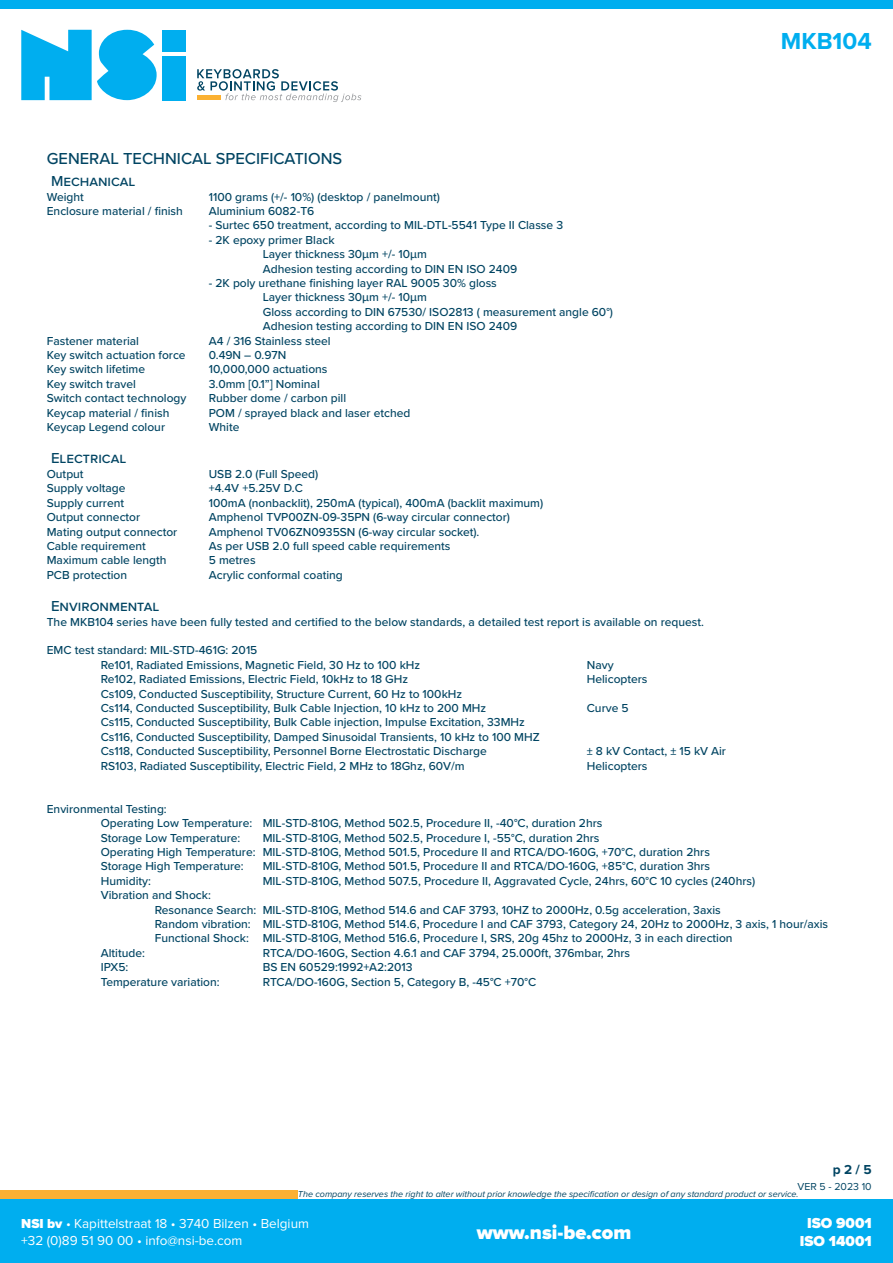
<style>
.page{position:relative;width:893px;height:1263px;background:#fff}
.page>*{position:absolute;margin:0;border:0;box-sizing:border-box;transform-origin:0 0}
.t1{font:700 24px "Proxima Nova";color:#00aeef}
.t2{font:900 19.95px "Proxima Nova";color:#fff}
.Tussentitel{font:500 16.5px "Proxima Nova";color:#004462}
.Tussen_tussen_titel{font:500 15px "Proxima Nova";color:#004462}
.t3{font:900 15px "Proxima Nova";color:#fff}
.t4{font:13.5px/16.2px "Proxima Nova";color:#fff}
.t5{font:700 13.5px "Proxima Nova";color:#004462}
.Opsomming_zonder_bullet{font:500 12px "Proxima Nova";color:#004462}
.t6{font:10.5px "Proxima Nova";color:#004462}
.t7{font:italic 9px "Proxima Nova";color:#004462}
.s1{font-weight:900}
</style>
<div class="page">
<div style="left:0;top:1199px;width:893px;height:64px;background:#00aeef"></div>
<div style="left:0;top:1191px;width:298px;height:8px;background:#fbb033"></div>
<div style="left:0;top:0;width:893px;height:9px;background:#00aeef"></div>
<svg style="left:21px;top:30px;width:136px;height:70px"></svg>
<div style="left:162px;top:30px;width:23px;height:21px;background:#00aeef"></div>
<div style="left:162px;top:56px;width:23px;height:44px;background:#00aeef"></div>
<svg style="left:197px;top:69px;width:164px;height:33px"></svg>
<div style="left:197px;top:95px;width:24px;height:5px;background:#fbb132"></div>
<h1 class="t1" style="left:781px;top:23px;width:92px">MKB104</h1>
<p class="Tussentitel" style="left:47px;top:146px;width:297px">GENERAL TECHNICAL SPECIFICATIONS</p>
<p class="Tussen_tussen_titel" style="left:51px;top:170px;width:86px">Mechanical</p>
<p class="Opsomming_zonder_bullet" style="left:47px;top:188px;width:39px">Weight</p>
<p class="Opsomming_zonder_bullet" style="left:209px;top:188px;width:233px">1100 grams (+/- 10%) (desktop / panelmount)</p>
<p class="Opsomming_zonder_bullet" style="left:47px;top:202px;width:138px">Enclosure material / finish</p>
<p class="Opsomming_zonder_bullet" style="left:209px;top:202px;width:107px">Aluminium 6082-T6</p>
<p class="Opsomming_zonder_bullet" style="left:209px;top:216px;width:356px">- Surtec 650 treatment, according to MIL-DTL-5541 Type II Classe 3</p>
<p class="Opsomming_zonder_bullet" style="left:209px;top:231px;width:127px">- 2K epoxy primer Black</p>
<p class="Opsomming_zonder_bullet" style="left:263px;top:245px;width:166px">Layer thickness 30μm +/- 10μm</p>
<p class="Opsomming_zonder_bullet" style="left:263px;top:260px;width:256px">Adhesion testing according to DIN EN ISO 2409</p>
<p class="Opsomming_zonder_bullet" style="left:209px;top:274px;width:290px">- 2K poly urethane finishing layer RAL 9005 30% gloss</p>
<p class="Opsomming_zonder_bullet" style="left:263px;top:288px;width:166px">Layer thickness 30μm +/- 10μm</p>
<p class="Opsomming_zonder_bullet" style="left:263px;top:303px;width:352px">Gloss according to DIN 67530/ ISO2813 ( measurement angle 60°)</p>
<p class="Opsomming_zonder_bullet" style="left:263px;top:317px;width:256px">Adhesion testing according to DIN EN ISO 2409</p>
<p class="Opsomming_zonder_bullet" style="left:47px;top:332px;width:94px">Fastener material</p>
<p class="Opsomming_zonder_bullet" style="left:209px;top:332px;width:123px">A4 / 316 Stainless steel</p>
<p class="Opsomming_zonder_bullet" style="left:47px;top:346px;width:140px">Key switch actuation force</p>
<p class="Opsomming_zonder_bullet" style="left:209px;top:346px;width:79px">0.49N – 0.97N</p>
<p class="Opsomming_zonder_bullet" style="left:47px;top:360px;width:100px">Key switch lifetime</p>
<p class="Opsomming_zonder_bullet" style="left:209px;top:360px;width:120px">10,000,000 actuations</p>
<p class="Opsomming_zonder_bullet" style="left:47px;top:375px;width:91px">Key switch travel</p>
<p class="Opsomming_zonder_bullet" style="left:209px;top:375px;width:113px">3.0mm [0.1”] Nominal</p>
<p class="Opsomming_zonder_bullet" style="left:47px;top:389px;width:141px">Switch contact technology</p>
<p class="Opsomming_zonder_bullet" style="left:209px;top:389px;width:139px">Rubber dome / carbon pill</p>
<p class="Opsomming_zonder_bullet" style="left:47px;top:404px;width:124px">Keycap material / finish</p>
<p class="Opsomming_zonder_bullet" style="left:209px;top:404px;width:203px">POM / sprayed black and laser etched</p>
<p class="Opsomming_zonder_bullet" style="left:47px;top:418px;width:120px">Keycap Legend colour</p>
<p class="Opsomming_zonder_bullet" style="left:209px;top:418px;width:32px">White</p>
<p class="Tussen_tussen_titel" style="left:51px;top:447px;width:77px">Electrical</p>
<p class="Opsomming_zonder_bullet" style="left:47px;top:465px;width:38px">Output</p>
<p class="Opsomming_zonder_bullet" style="left:209px;top:465px;width:111px">USB 2.0 (Full Speed)</p>
<p class="Opsomming_zonder_bullet" style="left:47px;top:479px;width:80px">Supply voltage</p>
<p class="Opsomming_zonder_bullet" style="left:209px;top:479px;width:96px">+4.4V +5.25V D.C</p>
<p class="Opsomming_zonder_bullet" style="left:47px;top:494px;width:79px">Supply current</p>
<p class="Opsomming_zonder_bullet" style="left:209px;top:494px;width:336px">100mA (nonbacklit), 250mA (typical), 400mA (backlit maximum)</p>
<p class="Opsomming_zonder_bullet" style="left:47px;top:508px;width:95px">Output connector</p>
<p class="Opsomming_zonder_bullet" style="left:209px;top:508px;width:303px">Amphenol TVP00ZN-09-35PN (6-way circular connector)</p>
<p class="Opsomming_zonder_bullet" style="left:47px;top:522px;width:132px">Mating output connector</p>
<p class="Opsomming_zonder_bullet" style="left:209px;top:522px;width:272px">Amphenol TV06ZN0935SN (6-way circular socket).</p>
<p class="Opsomming_zonder_bullet" style="left:47px;top:537px;width:100px">Cable requirement</p>
<p class="Opsomming_zonder_bullet" style="left:209px;top:537px;width:243px">As per USB 2.0 full speed cable requirements</p>
<p class="Opsomming_zonder_bullet" style="left:47px;top:551px;width:121px">Maximum cable length</p>
<p class="Opsomming_zonder_bullet" style="left:209px;top:551px;width:48px">5 metres</p>
<p class="Opsomming_zonder_bullet" style="left:47px;top:566px;width:82px">PCB protection</p>
<p class="Opsomming_zonder_bullet" style="left:209px;top:566px;width:136px">Acrylic conformal coating</p>
<p class="Tussen_tussen_titel" style="left:51px;top:595px;width:110px">Environmental</p>
<p class="Opsomming_zonder_bullet" style="left:47px;top:612px;width:659px">The MKB104 series have been fully tested and certified to the below standards, a detailed test report is available on request.</p>
<p class="Opsomming_zonder_bullet" style="left:47px;top:641px;width:212px">EMC test standard: MIL-STD-461G: 2015</p>
<p class="Opsomming_zonder_bullet" style="left:101px;top:656px;width:321px">Re101, Radiated Emissions, Magnetic Field, 30 Hz to 100 kHz</p>
<p class="Opsomming_zonder_bullet" style="left:587px;top:656px;width:28px">Navy</p>
<p class="Opsomming_zonder_bullet" style="left:101px;top:670px;width:309px">Re102, Radiated Emissions, Electric Field, 10kHz to 18 GHz</p>
<p class="Opsomming_zonder_bullet" style="left:587px;top:670px;width:62px">Helicopters</p>
<p class="Opsomming_zonder_bullet" style="left:101px;top:684px;width:363px">Cs109, Conducted Susceptibility, Structure Current, 60 Hz to 100kHz</p>
<p class="Opsomming_zonder_bullet" style="left:101px;top:699px;width:387px">Cs114, Conducted Susceptibility, Bulk Cable Injection, 10 kHz to 200 MHz</p>
<p class="Opsomming_zonder_bullet" style="left:587px;top:699px;width:43px">Curve 5</p>
<p class="Opsomming_zonder_bullet" style="left:101px;top:713px;width:426px">Cs115, Conducted Susceptibility, Bulk Cable injection, Impulse Excitation, 33MHz</p>
<p class="Opsomming_zonder_bullet" style="left:101px;top:728px;width:440px">Cs116, Conducted Susceptibility, Damped Sinusoidal Transients, 10 kHz to 100 MHZ</p>
<p class="Opsomming_zonder_bullet" style="left:101px;top:742px;width:387px">Cs118, Conducted Susceptibility, Personnel Borne Electrostatic Discharge</p>
<p class="Opsomming_zonder_bullet" style="left:587px;top:742px;width:141px">± 8 kV Contact, ± 15 kV Air</p>
<p class="Opsomming_zonder_bullet" style="left:101px;top:756px;width:365px">RS103, Radiated Susceptibility, Electric Field, 2 MHz to 18Ghz, 60V/m</p>
<p class="Opsomming_zonder_bullet" style="left:587px;top:756px;width:62px">Helicopters</p>
<p class="Opsomming_zonder_bullet" style="left:47px;top:800px;width:122px">Environmental Testing:</p>
<p class="Opsomming_zonder_bullet" style="left:101px;top:814px;width:503px">Operating Low Temperature: MIL-STD-810G, Method 502.5, Procedure II, -40°C, duration 2hrs</p>
<p class="Opsomming_zonder_bullet" style="left:101px;top:828px;width:141px">Storage Low Temperature:</p>
<p class="Opsomming_zonder_bullet" style="left:263px;top:828px;width:338px">MIL-STD-810G, Method 502.5, Procedure I, -55°C, duration 2hrs</p>
<p class="Opsomming_zonder_bullet" style="left:101px;top:843px;width:611px">Operating High Temperature: MIL-STD-810G, Method 501.5, Procedure II and RTCA/DO-160G, +70°C, duration 2hrs</p>
<p class="Opsomming_zonder_bullet" style="left:101px;top:857px;width:144px">Storage High Temperature:</p>
<p class="Opsomming_zonder_bullet" style="left:263px;top:857px;width:449px">MIL-STD-810G, Method 501.5, Procedure II and RTCA/DO-160G, +85°C, duration 3hrs</p>
<p class="Opsomming_zonder_bullet" style="left:101px;top:872px;width:52px">Humidity:</p>
<p class="Opsomming_zonder_bullet" style="left:263px;top:872px;width:494px">MIL-STD-810G, Method 507.5, Procedure II, Aggravated Cycle, 24hrs, 60°C 10 cycles (240hrs)</p>
<p class="Opsomming_zonder_bullet" style="left:101px;top:886px;width:112px">Vibration and Shock:</p>
<p class="Opsomming_zonder_bullet" style="left:155px;top:900px;width:567px">Resonance Search: MIL-STD-810G, Method 514.6 and CAF 3793, 10HZ to 2000Hz, 0.5g acceleration, 3axis</p>
<p class="Opsomming_zonder_bullet" style="left:155px;top:915px;width:675px">Random vibration: MIL-STD-810G, Method 514.6, Procedure I and CAF 3793, Category 24, 20Hz to 2000Hz, 3 axis, 1 hour/axis</p>
<p class="Opsomming_zonder_bullet" style="left:155px;top:929px;width:579px">Functional Shock: MIL-STD-810G, Method 516.6, Procedure I, SRS, 20g 45hz to 2000Hz, 3 in each direction</p>
<p class="Opsomming_zonder_bullet" style="left:101px;top:944px;width:46px">Altitude:</p>
<p class="Opsomming_zonder_bullet" style="left:263px;top:944px;width:369px">RTCA/DO-160G, Section 4.6.1 and CAF 3794, 25.000ft, 376mbar, 2hrs</p>
<p class="Opsomming_zonder_bullet" style="left:101px;top:958px;width:29px">IPX5:</p>
<p class="Opsomming_zonder_bullet" style="left:263px;top:958px;width:151px">BS EN 60529:1992+A2:2013</p>
<p class="Opsomming_zonder_bullet" style="left:101px;top:972px;width:120px">Temperature variation:</p>
<p class="Opsomming_zonder_bullet" style="left:263px;top:972px;width:275px">RTCA/DO-160G, Section 5, Category B, -45°C +70°C</p>
<p class="t5" style="left:833px;top:1159px;width:41px">p 2 / 5</p>
<p class="t6" style="left:798px;top:1181px;width:76px">VER 5 - 2023 10</p>
<p class="t7" style="left:298px;top:1187px;width:502px">The company reserves the right to alter without prior knowledge the specification or design of any standard product or service.</p>
<p class="t4" style="left:21px;top:1216px;width:289px"><span class="s1">NSI bv</span> • Kapittelstraat 18 • 3740 Bilzen • Belgium +32 (0)89 51 90 00 • info@nsi-be.com</p>
<p class="t3" style="left:807px;top:1212px;width:66px">ISO 9001</p>
<h2 class="t2" style="left:477px;top:1217px;width:156px">www.nsi-be.com</h2>
<p class="t3" style="left:800px;top:1230px;width:74px">ISO 14001</p>
</div>
